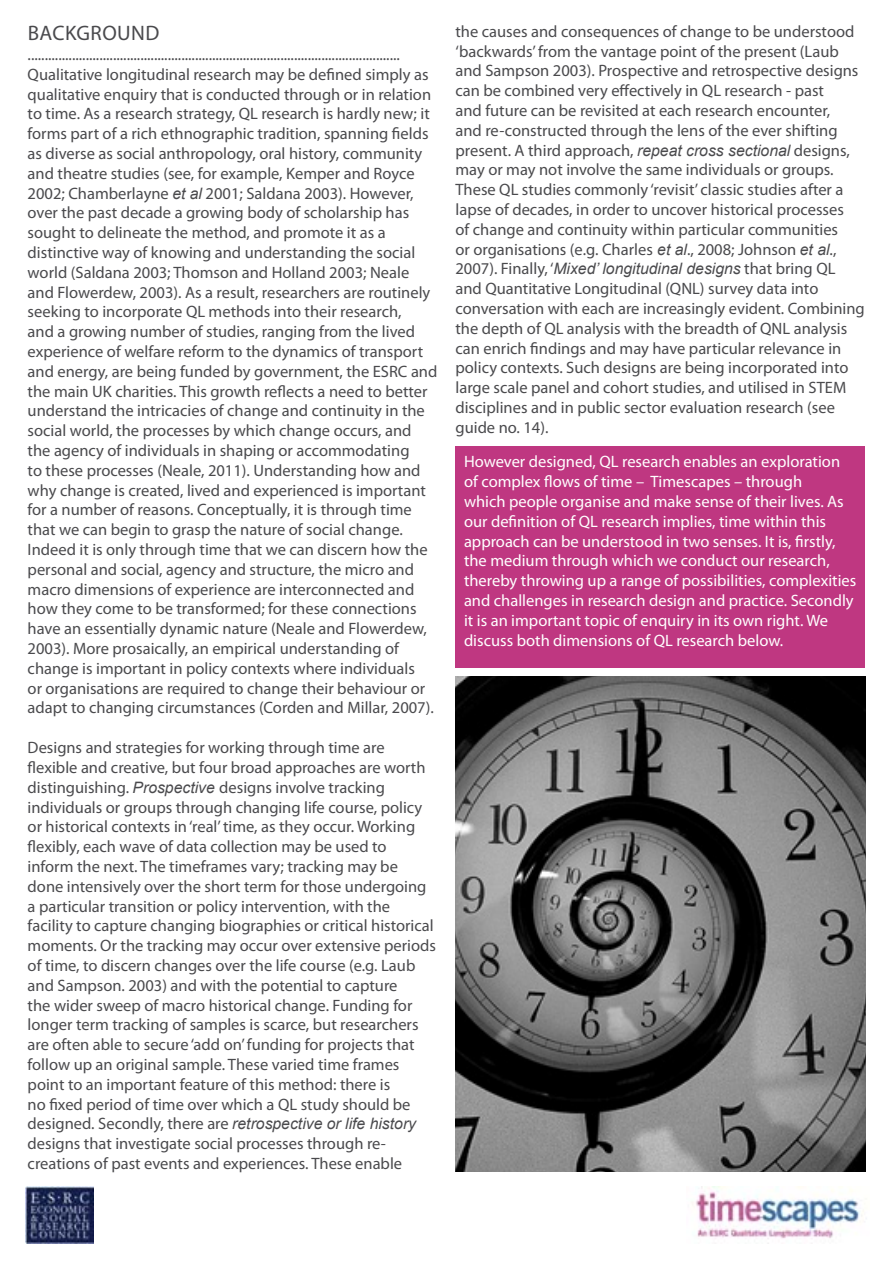
<style>
.page{position:relative;width:893px;height:1263px;background:#fff}
.page>*{position:absolute;margin:0;border:0;box-sizing:border-box;transform-origin:0 0}
.t1{font:21px "Myriad Pro";letter-spacing:.02em;color:#4a4a4d}
.t2{font:16.5px/19.8px "Myriad Pro";color:#4a4a4d}
.t3{font:16.5px/19.8px "Myriad Pro";color:#fff}
.s1{font-family:"Arial";font-style:italic;font-size:15.75px}
</style>
<div class="page">
<img style="left:26px;top:1186px;width:67px;height:57px">
<img style="left:692px;top:1186px;width:172px;height:53px">
<div style="left:455px;top:446px;width:410px;height:222px;background:#bf3781"></div>
<img style="left:455px;top:676px;width:410px;height:495px">
<p class="t1" style="left:28px;top:20px;width:133px">Background</p>
<p class="t2" style="left:28px;top:44px;width:405px">.............................................................................................................<br>Qualitative longitudinal research may be defined simply as qualitative enquiry that is conducted through or in relation to time. As a research strategy, QL research is hardly new; it forms part of a rich ethnographic tradition, spanning fields as diverse as social anthropology, oral history, community and theatre studies (see, for example, Kemper and Royce 2002; Chamberlayne <span class="s1">et al</span> 2001; Saldana 2003). However, over the past decade a growing body of scholarship has sought to delineate the method, and promote it as a distinctive way of knowing and understanding the social world (Saldana 2003; Thomson and Holland 2003; Neale and Flowerdew, 2003). As a result, researchers are routinely seeking to incorporate QL methods into their research, and a growing number of studies, ranging from the lived experience of welfare reform to the dynamics of transport and energy, are being funded by government, the ESRC</p>
<p class="t2" style="left:28px;top:361px;width:411px;text-indent:383px">and the main UK charities. This growth reflects a need to better understand the intricacies of change and continuity in the social world, the processes by which change occurs, and the agency of individuals in shaping or accommodating<br>to these processes (Neale, 2011). Understanding how and why change is created, lived and experienced is important for a number of reasons. Conceptually, it is through time that we can begin to grasp the nature of social change.<br>I ndeed it is only through time that we can discern how the personal and social, agency and structure, the micro and macro dimensions of experience are interconnected and how they come to be transformed; for these connections have an essentially dynamic nature (Neale and Flowerdew, 2003). More prosaically, an empirical understanding of change is important in policy contexts where individuals<br>or organisations are required to change their behaviour or adapt to changing circumstances (Corden and Millar, 2007).</p>
<p class="t2" style="left:28px;top:737px;width:410px">Designs and strategies for working through time are flexible and creative, but four broad approaches are worth distinguishing. <span class="s1">Prospective</span> designs involve tracking individuals or groups through changing life course, policy or historical contexts in ‘real’ time, as they occur. Working flexibly, each wave of data collection may be used to inform the next. The timeframes vary; tracking may be done intensively over the short term for those undergoing a particular transition or policy intervention, with the facility to capture changing biographies or critical historical moments. Or the tracking may occur over extensive periods of time, to discern changes over the life course (e.g. Laub and Sampson. 2003) and with the potential to capture<br>the wider sweep of macro historical change. Funding for longer term tracking of samples is scarce, but researchers are often able to secure ‘add on’ funding for projects that follow up an original sample. These varied time frames point to an important feature of this method: there is<br>no fixed period of time over which a QL study should be designed. Secondly, there are <span class="s1">retrospective or life history </span>designs that investigate social processes through re&shy;creations of past events and experiences. These enable</p>
<p class="t2" style="left:455px;top:21px;width:411px">the causes and consequences of change to be understood ‘backwards’ from the vantage point of the present (Laub and Sampson 2003). Prospective and retrospective designs can be combined very effectively in QL research - past<br>and future can be revisited at each research encounter,<br>and re-constructed through the lens of the ever shifting present. A third approach, <span class="s1">repeat cross sectional</span> designs, may or may not involve the same individuals or groups.<br>These QL studies commonly ‘revisit’ classic studies after a lapse of decades, in order to uncover historical processes<br>of change and continuity within particular communities<br>or organisations (e.g. Charles <span class="s1">et al</span>., 2008; Johnson <span class="s1">et al</span>., 2007). Finally, ‘<span class="s1">Mixed’ longitudinal designs</span> that bring QL and Quantitative Longitudinal (QNL) survey data into conversation with each are increasingly evident. Combining the depth of QL analysis with the breadth of QNL analysis can enrich findings and may have particular relevance in policy contexts. Such designs are being incorporated into large scale panel and cohort studies, and utilised in STEM disciplines and in public sector evaluation research (see guide no. 14).</p>
<p class="t3" style="left:464px;top:452px;width:394px">However designed, QL research enables an exploration of complex flows of time – Timescapes – through<br>which people organise and make sense of their lives. As our definition of QL research implies, time within this approach can be understood in two senses. It is, firstly, the medium through which we conduct our research, thereby throwing up a range of possibilities, complexities and challenges in research design and practice. Secondly it is an important topic of enquiry in its own right. We discuss both dimensions of QL research below.</p>
</div>
